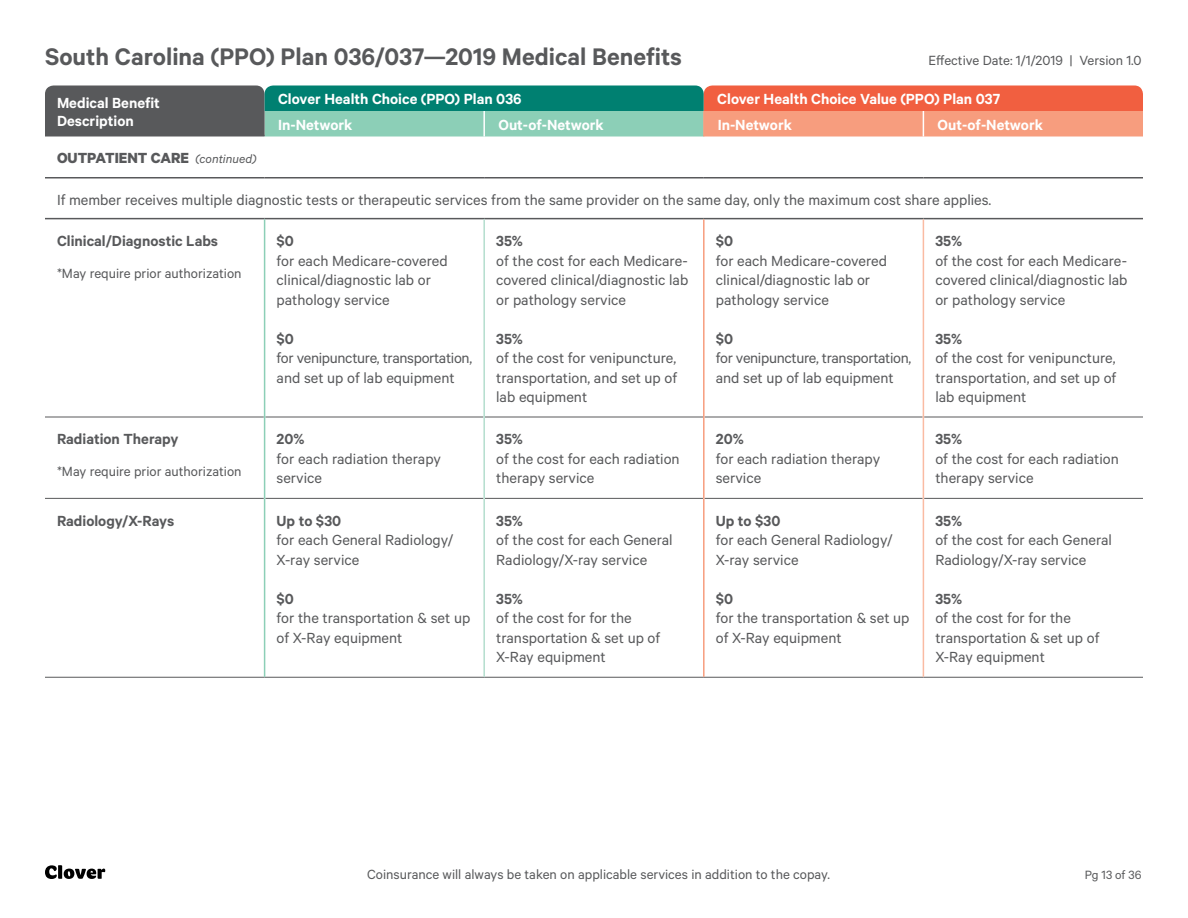
<style>
.page{position:relative;width:1188px;height:918px;background:#fff}
.page>*{position:absolute;margin:0;border:0;box-sizing:border-box;transform-origin:0 0}
.t1{font:600 27px "Calibre";color:#58595b}
.t2{font:16.5px/19.5px "Calibre";color:#58595b}
.t3{font:600 16.5px/18px "Calibre";color:#fff}
.t4{font:600 16.5px "Calibre";color:#58595b}
.t5{font:16.5px/19.5px "Calibre";letter-spacing:-.02em;color:#58595b}
.t6{font:700 16.5px "Calibre";color:#58595b}
.t7{font:15px "Calibre";color:#58595b}
.t8{font:13.5px "Calibre";color:#58595b}
.s1{font-weight:400;font-style:italic;font-size:13.5px}
</style>
<div class="page">
<svg style="left:45px;top:865px;width:60px;height:14px"></svg>
<hr style="left:45px;top:417px;width:219px;height:1px;background:#58595b">
<hr style="left:265px;top:417px;width:218px;height:1px;background:#58595b">
<hr style="left:485px;top:417px;width:218px;height:1px;background:#58595b">
<hr style="left:705px;top:417px;width:218px;height:1px;background:#58595b">
<hr style="left:924px;top:417px;width:219px;height:1px;background:#58595b">
<hr style="left:45px;top:498px;width:219px;height:1px;background:#58595b">
<hr style="left:265px;top:498px;width:218px;height:1px;background:#58595b">
<hr style="left:485px;top:498px;width:218px;height:1px;background:#58595b">
<hr style="left:705px;top:498px;width:218px;height:1px;background:#58595b">
<hr style="left:924px;top:498px;width:219px;height:1px;background:#58595b">
<hr style="left:45px;top:177px;width:220px;height:1px;background:#58595b">
<hr style="left:265px;top:177px;width:219px;height:1px;background:#58595b">
<hr style="left:484px;top:177px;width:220px;height:1px;background:#58595b">
<hr style="left:704px;top:177px;width:219px;height:1px;background:#58595b">
<hr style="left:923px;top:177px;width:220px;height:1px;background:#58595b">
<hr style="left:45px;top:218px;width:220px;height:1px;background:#58595b">
<hr style="left:265px;top:218px;width:219px;height:1px;background:#58595b">
<hr style="left:484px;top:218px;width:220px;height:1px;background:#58595b">
<hr style="left:704px;top:218px;width:219px;height:1px;background:#58595b">
<hr style="left:923px;top:218px;width:220px;height:1px;background:#58595b">
<hr style="left:45px;top:677px;width:220px;height:1px;background:#58595b">
<hr style="left:265px;top:677px;width:219px;height:1px;background:#58595b">
<hr style="left:484px;top:677px;width:220px;height:1px;background:#58595b">
<hr style="left:704px;top:677px;width:219px;height:1px;background:#58595b">
<hr style="left:923px;top:677px;width:220px;height:1px;background:#58595b">
<hr style="left:703px;top:219px;width:2px;height:198px;background:#f79d7e">
<hr style="left:703px;top:417px;width:2px;height:81px;background:#f79d7e">
<hr style="left:703px;top:498px;width:2px;height:179px;background:#f79d7e">
<hr style="left:264px;top:219px;width:1px;height:198px;background:#8ccfb7">
<hr style="left:264px;top:417px;width:1px;height:81px;background:#8ccfb7">
<hr style="left:264px;top:498px;width:1px;height:179px;background:#8ccfb7">
<hr style="left:923px;top:219px;width:1px;height:198px;background:#fabba3">
<hr style="left:923px;top:417px;width:1px;height:81px;background:#fabba3">
<hr style="left:923px;top:498px;width:1px;height:179px;background:#fabba3">
<hr style="left:483px;top:219px;width:2px;height:198px;background:#b4dece">
<hr style="left:483px;top:417px;width:2px;height:81px;background:#b4dece">
<hr style="left:483px;top:498px;width:2px;height:179px;background:#b4dece">
<svg style="left:45px;top:86px;width:1098px;height:50px;background:#8f8773"></svg>
<h1 class="t1" style="left:45px;top:41px;width:639px">South Carolina (PPO) Plan 036/037—2019 Medical Benefits</h1>
<p class="t7" style="left:928px;top:52px;width:215px">Effective Date: 1/1/2019 | Version 1.0</p>
<p class="t3" style="left:57px;top:94px;width:104px">Medical Benefit<br>Description</p>
<p class="t3" style="left:278px;top:90px;width:245px">Clover Health Choice (PPO) Plan 036</p>
<p class="t3" style="left:717px;top:90px;width:284px">Clover Health Choice Value (PPO) Plan 037</p>
<p class="t3" style="left:278px;top:115px;width:76px">In-Network</p>
<p class="t3" style="left:498px;top:115px;width:107px">Out-of-Network</p>
<p class="t3" style="left:718px;top:115px;width:76px">In-Network</p>
<p class="t3" style="left:938px;top:115px;width:107px">Out-of-Network</p>
<p class="t6" style="left:57px;top:148px;width:201px">OUTPATIENT CARE <span class="s1">(continued)</span></p>
<p class="t2" style="left:57px;top:190px;width:936px">If member receives multiple diagnostic tests or therapeutic services from the same provider on the same day, only the maximum cost share applies.</p>
<p class="t4" style="left:57px;top:231px;width:163px">Clinical/Diagnostic Labs</p>
<p class="t7" style="left:57px;top:264px;width:186px">*May require prior authorization</p>
<p class="t4" style="left:277px;top:231px;width:19px">$0</p>
<p class="t2" style="left:277px;top:250px;width:173px">for each Medicare-covered clinical/diagnostic lab or pathology service</p>
<p class="t4" style="left:277px;top:329px;width:19px">$0</p>
<p class="t5" style="left:277px;top:348px;width:197px">for venipuncture, transportation, and set up of lab equipment</p>
<p class="t4" style="left:716px;top:231px;width:19px">$0</p>
<p class="t2" style="left:716px;top:250px;width:173px">for each Medicare-covered clinical/diagnostic lab or pathology service</p>
<p class="t4" style="left:716px;top:329px;width:19px">$0</p>
<p class="t5" style="left:716px;top:348px;width:197px">for venipuncture, transportation, and set up of lab equipment</p>
<p class="t4" style="left:496px;top:231px;width:28px">35%</p>
<p class="t2" style="left:496px;top:250px;width:194px;text-align:justify">of the cost for each Medicare&shy;covered clinical/diagnostic lab or pathology service</p>
<p class="t4" style="left:496px;top:329px;width:28px">35%</p>
<p class="t2" style="left:496px;top:348px;width:183px;text-align:justify">of the cost for venipuncture, transportation, and set up of lab equipment</p>
<p class="t4" style="left:935px;top:231px;width:28px">35%</p>
<p class="t2" style="left:935px;top:250px;width:194px;text-align:justify">of the cost for each Medicare&shy;covered clinical/diagnostic lab or pathology service</p>
<p class="t4" style="left:935px;top:329px;width:28px">35%</p>
<p class="t2" style="left:935px;top:348px;width:183px;text-align:justify">of the cost for venipuncture, transportation, and set up of lab equipment</p>
<p class="t4" style="left:57px;top:429px;width:123px">Radiation Therapy</p>
<p class="t7" style="left:57px;top:462px;width:186px">*May require prior authorization</p>
<p class="t4" style="left:277px;top:429px;width:30px">20%</p>
<p class="t2" style="left:277px;top:448px;width:166px">for each radiation therapy service</p>
<p class="t4" style="left:496px;top:429px;width:28px">35%</p>
<p class="t2" style="left:496px;top:448px;width:185px">of the cost for each radiation therapy service</p>
<p class="t4" style="left:716px;top:429px;width:30px">20%</p>
<p class="t2" style="left:716px;top:448px;width:166px">for each radiation therapy service</p>
<p class="t4" style="left:935px;top:429px;width:28px">35%</p>
<p class="t2" style="left:935px;top:448px;width:185px">of the cost for each radiation therapy service</p>
<p class="t4" style="left:57px;top:511px;width:119px">Radiology/X-Rays</p>
<p class="t4" style="left:277px;top:511px;width:66px">Up to $30</p>
<p class="t2" style="left:277px;top:530px;width:178px">for each General Radiology/<br>X-ray service</p>
<p class="t4" style="left:277px;top:589px;width:19px">$0</p>
<p class="t2" style="left:277px;top:608px;width:195px">for the transportation &amp; set up of X-Ray equipment</p>
<p class="t4" style="left:496px;top:511px;width:28px">35%</p>
<p class="t2" style="left:496px;top:530px;width:178px">of the cost for each General<br>Radiology/X-ray service</p>
<p class="t4" style="left:496px;top:589px;width:28px">35%</p>
<p class="t2" style="left:496px;top:608px;width:166px">of the cost for for the transportation &amp; set up of<br>X-Ray equipment</p>
<p class="t4" style="left:716px;top:511px;width:66px">Up to $30</p>
<p class="t2" style="left:716px;top:530px;width:178px">for each General Radiology/<br>X-ray service</p>
<p class="t4" style="left:716px;top:589px;width:19px">$0</p>
<p class="t2" style="left:716px;top:608px;width:195px">for the transportation &amp; set up of X-Ray equipment</p>
<p class="t4" style="left:935px;top:511px;width:28px">35%</p>
<p class="t2" style="left:935px;top:530px;width:178px">of the cost for each General<br>Radiology/X-ray service</p>
<p class="t4" style="left:935px;top:589px;width:28px">35%</p>
<p class="t2" style="left:935px;top:608px;width:166px">of the cost for for the transportation &amp; set up of<br>X-Ray equipment</p>
<p class="t7" style="left:367px;top:866px;width:464px">Coinsurance will always be taken on applicable services in addition to the copay.</p>
<p class="t8" style="left:1085px;top:867px;width:58px">Pg 13 of 36</p>
</div>
